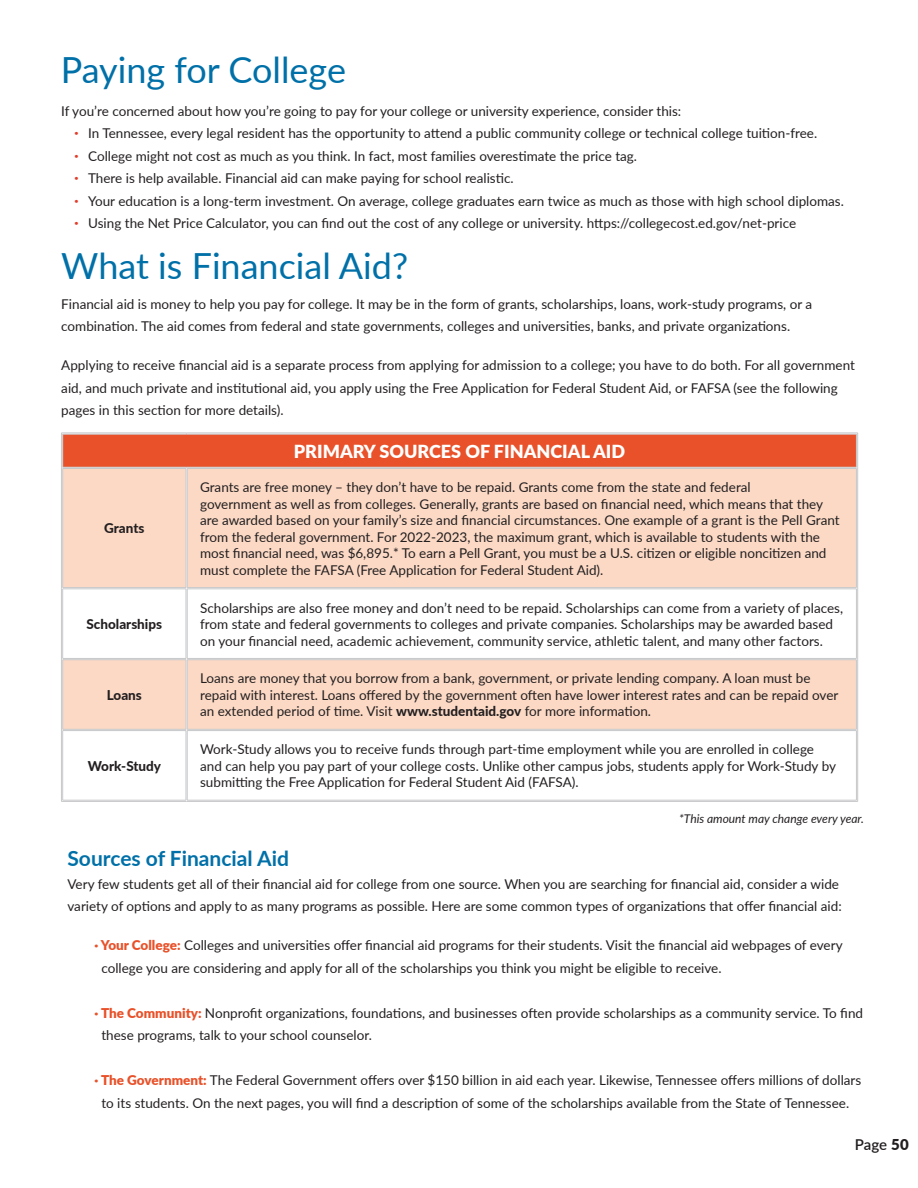
<style>
.page{position:relative;width:918px;height:1188px;background:#fff}
.page>*{position:absolute;margin:0;border:0;box-sizing:border-box;transform-origin:0 0}
.t1{font:36px "Lato";color:#0070a8}
.t2{font:700 21px "Lato";color:#0070a8}
.t3{font:900 18px "Lato";color:#fff}
.t4{font:600 15px "Lato";color:#231f20}
.t5{font:13.5px/16.5px "Lato";color:#231f20}
.t6{font:800 13.5px "Lato";color:#231f20}
.t7{font:italic 12px "Lato";color:#231f20}
.s1{font-weight:800}
.s2{font-weight:900;color:#e85129}
.s3{font-weight:900}
</style>
<div class="page">
<div style="left:62px;top:434px;width:795px;height:34px;background:#e85129"></div>
<svg style="left:63px;top:469px;width:793px;height:260px;fill:#fbd9c5"></svg>
<hr style="left:61px;top:587px;width:126px;height:2px;background:#fff">
<hr style="left:187px;top:587px;width:671px;height:2px;background:#fff">
<hr style="left:61px;top:658px;width:126px;height:2px;background:#fff">
<hr style="left:61px;top:467px;width:126px;height:2px;background:#fff">
<hr style="left:61px;top:468px;width:1px;height:120px;background:#c7c8ca">
<hr style="left:62px;top:469px;width:1px;height:118px;background:#c7c8ca">
<hr style="left:186px;top:469px;width:1px;height:118px;background:#c7c8ca">
<hr style="left:187px;top:469px;width:1px;height:118px;background:#c7c8ca">
<hr style="left:856px;top:469px;width:1px;height:118px;background:#c7c8ca">
<hr style="left:857px;top:468px;width:1px;height:120px;background:#c7c8ca">
<hr style="left:63px;top:587px;width:123px;height:1px;background:#c7c8ca">
<hr style="left:63px;top:589px;width:123px;height:1px;background:#c7c8ca">
<hr style="left:61px;top:588px;width:1px;height:71px;background:#c7c8ca">
<hr style="left:62px;top:589px;width:1px;height:69px;background:#c7c8ca">
<hr style="left:187px;top:587px;width:670px;height:1px;background:#c7c8ca">
<hr style="left:187px;top:589px;width:670px;height:1px;background:#c7c8ca">
<hr style="left:186px;top:589px;width:1px;height:69px;background:#c7c8ca">
<hr style="left:187px;top:589px;width:1px;height:69px;background:#c7c8ca">
<hr style="left:856px;top:589px;width:1px;height:69px;background:#c7c8ca">
<hr style="left:857px;top:588px;width:1px;height:71px;background:#c7c8ca">
<hr style="left:63px;top:658px;width:123px;height:1px;background:#c7c8ca">
<hr style="left:63px;top:659px;width:123px;height:1px;background:#c7c8ca">
<hr style="left:61px;top:659px;width:1px;height:71px;background:#c7c8ca">
<hr style="left:62px;top:660px;width:1px;height:69px;background:#c7c8ca">
<hr style="left:187px;top:658px;width:670px;height:1px;background:#c7c8ca">
<hr style="left:187px;top:659px;width:670px;height:1px;background:#c7c8ca">
<hr style="left:186px;top:660px;width:1px;height:69px;background:#c7c8ca">
<hr style="left:187px;top:660px;width:1px;height:69px;background:#c7c8ca">
<hr style="left:856px;top:660px;width:1px;height:69px;background:#c7c8ca">
<hr style="left:857px;top:659px;width:1px;height:71px;background:#c7c8ca">
<hr style="left:63px;top:729px;width:123px;height:1px;background:#c7c8ca">
<hr style="left:63px;top:730px;width:123px;height:1px;background:#c7c8ca">
<hr style="left:187px;top:729px;width:670px;height:1px;background:#c7c8ca">
<hr style="left:187px;top:730px;width:670px;height:1px;background:#c7c8ca">
<hr style="left:61px;top:433px;width:126px;height:1px;background:#c7c8ca">
<hr style="left:63px;top:434px;width:124px;height:1px;background:#c7c8ca">
<hr style="left:61px;top:433px;width:1px;height:35px;background:#c7c8ca">
<hr style="left:62px;top:434px;width:1px;height:33px;background:#c7c8ca">
<hr style="left:187px;top:433px;width:671px;height:1px;background:#c7c8ca">
<hr style="left:187px;top:434px;width:670px;height:1px;background:#c7c8ca">
<hr style="left:856px;top:434px;width:1px;height:33px;background:#c7c8ca">
<hr style="left:857px;top:433px;width:1px;height:35px;background:#c7c8ca">
<hr style="left:63px;top:467px;width:124px;height:1px;background:#c7c8ca">
<hr style="left:63px;top:468px;width:123px;height:1px;background:#c7c8ca">
<hr style="left:187px;top:467px;width:670px;height:1px;background:#c7c8ca">
<hr style="left:187px;top:468px;width:670px;height:1px;background:#c7c8ca">
<hr style="left:186px;top:731px;width:1px;height:69px;background:#c7c8ca">
<hr style="left:187px;top:731px;width:1px;height:69px;background:#c7c8ca">
<hr style="left:63px;top:800px;width:123px;height:1px;background:#c7c8ca">
<hr style="left:61px;top:801px;width:126px;height:1px;background:#c7c8ca">
<hr style="left:187px;top:800px;width:670px;height:1px;background:#c7c8ca">
<hr style="left:187px;top:801px;width:671px;height:1px;background:#c7c8ca">
<hr style="left:61px;top:730px;width:1px;height:71px;background:#c7c8ca">
<hr style="left:62px;top:731px;width:1px;height:69px;background:#c7c8ca">
<hr style="left:856px;top:731px;width:1px;height:69px;background:#c7c8ca">
<hr style="left:857px;top:730px;width:1px;height:71px;background:#c7c8ca">
<p class="t1" style="left:61px;top:44px;width:287px">Paying for College</p>
<p class="t5" style="left:61px;top:102px;width:622px">If you’re concerned about how you’re going to pay for your college or university experience, consider this:</p>
<p class="t5" style="left:88px;top:124px;width:731px">In Tennessee, every legal resident has the opportunity to attend a public community college or technical college tuition-free.</p>
<p class="t5" style="left:88px;top:147px;width:551px">College might not cost as much as you think. In fact, most families overestimate the price tag.</p>
<p class="t5" style="left:88px;top:169px;width:427px">There is help available. Financial aid can make paying for school realistic.</p>
<p class="t5" style="left:88px;top:192px;width:757px">Your education is a long-term investment. On average, college graduates earn twice as much as those with high school diplomas.</p>
<p class="t5" style="left:88px;top:214px;width:710px">Using the Net Price Calculator, you can find out the cost of any college or university. https://collegecost.ed.gov/net-price</p>
<p class="t1" style="left:61px;top:240px;width:348px">What is Financial Aid?</p>
<p class="t5" style="left:61px;top:292px;width:752px;line-height:22.5px">Financial aid is money to help you pay for college. It may be in the form of grants, scholarships, loans, work-study programs, or a combination. The aid comes from federal and state governments, colleges and universities, banks, and private organizations.</p>
<p class="t5" style="left:61px;top:353px;width:795px;line-height:22.5px">Applying to receive financial aid is a separate process from applying for admission to a college; you have to do both. For all government aid, and much private and institutional aid, you apply using the Free Application for Federal Student Aid, or FAFSA (see the following pages in this section for more details).</p>
<p class="t3" style="left:294px;top:438px;width:333px">PRIMARY SOURCES OF FINANCIAL AID</p>
<p class="t6" style="left:104px;top:519px;width:42px">Grants</p>
<p class="t6" style="left:87px;top:614px;width:77px">Scholarships</p>
<p class="t6" style="left:107px;top:685px;width:37px">Loans</p>
<p class="t6" style="left:88px;top:756px;width:75px">Work-Study</p>
<p class="t5" style="left:200px;top:478px;width:552px">Grants are free money – they don’t have to be repaid. Grants come from the state and federal</p>
<p class="t5" style="left:200px;top:495px;width:641px">government as well as from colleges. Generally, grants are based on financial need, which means that they are awarded based on your family’s size and financial circumstances. One example of a grant is the Pell Grant from the federal government. For 2022-2023, the maximum grant, which is available to students with the most financial need, was $6,895.* To earn a Pell Grant, you must be a U.S. citizen or eligible noncitizen and must complete the FAFSA (Free Application for Federal Student Aid).</p>
<p class="t5" style="left:200px;top:599px;width:644px">Scholarships are also free money and don’t need to be repaid. Scholarships can come from a variety of places, from state and federal governments to colleges and private companies. Scholarships may be awarded based on your financial need, academic achievement, community service, athletic talent, and many other factors.</p>
<p class="t5" style="left:200px;top:670px;width:640px">Loans are money that you borrow from a bank, government, or private lending company. A loan must be repaid with interest. Loans offered by the government often have lower interest rates and can be repaid over an extended period of time. Visit <span class="s1">www.studentaid.gov</span> for more information.</p>
<p class="t5" style="left:200px;top:741px;width:637px">Work-Study allows you to receive funds through part-time employment while you are enrolled in college and can help you pay part of your college costs. Unlike other campus jobs, students apply for Work-Study by submitting the Free Application for Federal Student Aid (FAFSA).</p>
<p class="t7" style="left:679px;top:810px;width:186px">*This amount may change every year.</p>
<p class="t2" style="left:68px;top:843px;width:223px">Sources of Financial Aid</p>
<p class="t5" style="left:68px;top:872px;width:776px;line-height:22.5px">Very few students get all of their financial aid for college from one source. When you are searching for financial aid, consider a wide variety of options and apply to as many programs as possible. Here are some common types of organizations that offer financial aid:</p>
<p class="t5" style="left:94px;top:937px;width:750px"><span class="s2">· Your College:</span> Colleges and universities offer financial aid programs for their students. Visit the financial aid webpages of every</p>
<p class="t5" style="left:101px;top:959px;width:622px">college you are considering and apply for all of the scholarships you think you might be eligible to receive.</p>
<p class="t5" style="left:94px;top:1004px;width:770px"><span class="s2">· The Community:</span> Nonprofit organizations, foundations, and businesses often provide scholarships as a community service. To find</p>
<p class="t5" style="left:101px;top:1027px;width:272px">these programs, talk to your school counselor.</p>
<p class="t5" style="left:94px;top:1072px;width:768px"><span class="s2">· The Government:</span> The Federal Government offers over $150 billion in aid each year. Likewise, Tennessee offers millions of dollars</p>
<p class="t5" style="left:101px;top:1094px;width:749px">to its students. On the next pages, you will find a description of some of the scholarships available from the State of Tennessee.</p>
<p class="t4" style="left:855px;top:1133px;width:55px">Page <span class="s3">50</span></p>
</div>
